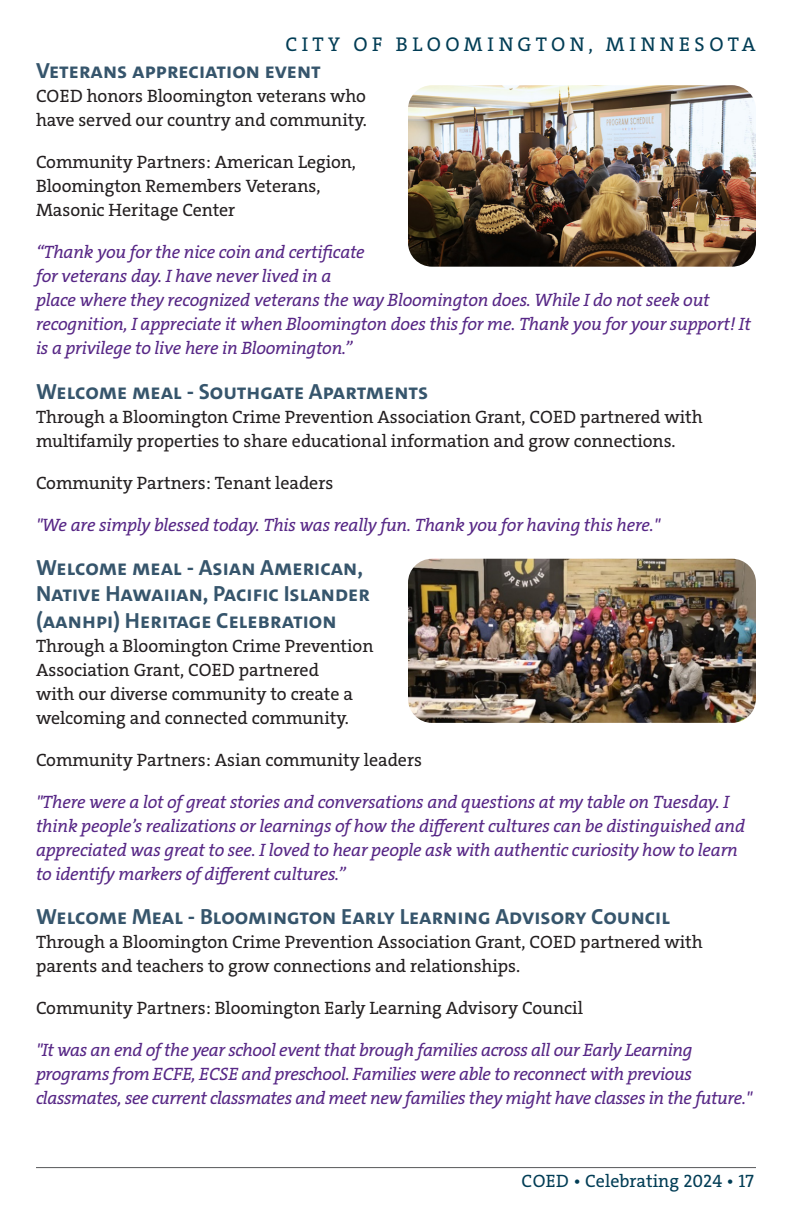
<style>
.page{position:relative;width:792px;height:1224px;background:#fff}
.page>*{position:absolute;margin:0;border:0;box-sizing:border-box;transform-origin:0 0}
.NEW_HED_2{font:700 22px/26.4px "The Sans";color:#36556c}
.t1{font:20px "The Serif";letter-spacing:.225em;color:#023d55}
.Quotes{font:italic 18px/24px "The Serif";letter-spacing:-.01em;color:#572786}
.Paragraph{font:18px/24px "The Serif";color:#231f20}
.NEW_HED_2-2{font:18px/24px "The Serif";color:#231f20}
.t2{font:18px "The Serif";color:#023d55}
</style>
<div class="page">
<hr style="left:36px;top:1167px;width:720px;height:1px;background:#57585a">
<img style="left:408px;top:85px;width:348px;height:182px">
<img style="left:408px;top:559px;width:348px;height:164px">
<p class="t1" style="left:286px;top:31px;width:472px">CITY OF BLOOMINGTON, MINNESOTA</p>
<h2 class="NEW_HED_2" style="left:36px;top:58px;width:286px">Veterans appreciation event</h2>
<p class="Paragraph" style="left:36px;top:84px;width:332px">COED honors Bloomington veterans who have served our country and community.</p>
<p class="Paragraph" style="left:36px;top:150px;width:322px">Community Partners: American Legion,<br>Bloomington Remembers Veterans,<br>Masonic Heritage Center</p>
<p class="Quotes" style="left:36px;top:240px;width:716px">“Thank you for the nice coin and certificate<br>for veterans day. I have never lived in a<br>place where they recognized veterans the way Bloomington does. While I do not seek out recognition, I appreciate it when Bloomington does this for me. Thank you for your support! It is a privilege to live here in Bloomington.”</p>
<h2 class="NEW_HED_2" style="left:36px;top:378px;width:394px">Welcome meal - Southgate Apartments</h2>
<p class="Paragraph" style="left:36px;top:405px;width:668px">Through a Bloomington Crime Prevention Association Grant, COED partnered with multifamily properties to share educational information and grow connections.</p>
<p class="Paragraph" style="left:36px;top:471px;width:299px">Community Partners: Tenant leaders</p>
<p class="Quotes" style="left:36px;top:513px;width:626px">"We are simply blessed today. This was really fun. Thank you for having this here."</p>
<h2 class="NEW_HED_2" style="left:36px;top:555px;width:336px">Welcome meal - Asian American,<br>Native Hawaiian, Pacific Islander (aanhpi) Heritage Celebration</h2>
<h2 class="NEW_HED_2-2" style="left:36px;top:634px;width:339px">Through a Bloomington Crime Prevention Association Grant, COED partnered<br>with our diverse community to create a welcoming and connected community.</h2>
<p class="Paragraph" style="left:36px;top:748px;width:388px">Community Partners: Asian community leaders</p>
<p class="Quotes" style="left:36px;top:790px;width:711px">"There were a lot of great stories and conversations and questions at my table on Tuesday. I think people’s realizations or learnings of how the different cultures can be distinguished and appreciated was great to see. I loved to hear people ask with authentic curiosity how to learn to identify markers of different cultures.”</p>
<h2 class="NEW_HED_2" style="left:36px;top:904px;width:636px">Welcome Meal - Bloomington Early Learning Advisory Council</h2>
<p class="Paragraph" style="left:36px;top:930px;width:668px">Through a Bloomington Crime Prevention Association Grant, COED partnered with parents and teachers to grow connections and relationships.</p>
<p class="Paragraph" style="left:36px;top:996px;width:549px">Community Partners: Bloomington Early Learning Advisory Council</p>
<p class="Quotes" style="left:36px;top:1038px;width:718px">"It was an end of the year school event that brough families across all our Early Learning programs from ECFE, ECSE and preschool. Families were able to reconnect with previous classmates, see current classmates and meet new families they might have classes in the future."</p>
<p class="t2" style="left:522px;top:1170px;width:234px">COED • Celebrating 2024 • 17</p>
</div>
